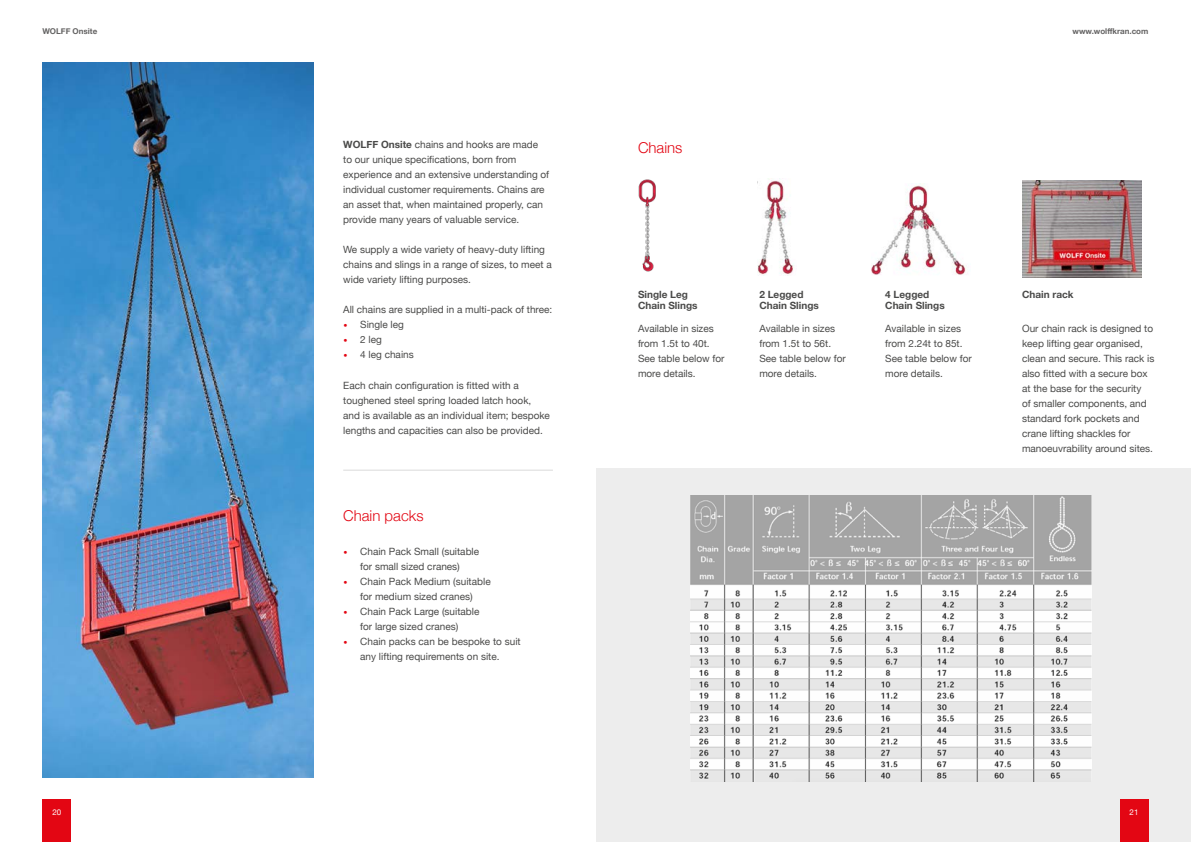
<style>
.page{position:relative;width:1191px;height:842px;background:#fff}
.page>*{position:absolute;margin:0;border:0;box-sizing:border-box;transform-origin:0 0}
.t1{font:300 15px "Helvetica Neue";color:#e30613}
.t2{font:10px/15px "Helvetica Neue";color:#4a4a49}
.t3{font:700 10px/11px "Helvetica Neue";color:#4a4a49}
.t4{font:700 8px "Helvetica Neue";color:#646363}
.t5{font:8px "Helvetica Neue";color:#fff}
.s1{font-weight:700}
.s2{font-size:13px;color:#e30613}
</style>
<div class="page">
<div style="left:596px;top:468px;width:595px;height:374px;background:#ededed"></div>
<img style="left:690px;top:495px;width:401px;height:287px">
<img style="left:871px;top:183px;width:95px;height:92px">
<img style="left:1022px;top:180px;width:119px;height:98px">
<img style="left:638px;top:179px;width:18px;height:93px">
<img style="left:757px;top:179px;width:37px;height:97px">
<img style="left:43px;top:62px;width:271px;height:715px">
<hr style="left:343px;top:470px;width:210px;height:1px;background:#dadada">
<div style="left:42px;top:799px;width:29px;height:43px;background:#e30613"></div>
<div style="left:1119px;top:799px;width:29px;height:43px;background:#e30613"></div>
<p class="t4" style="left:42px;top:25px;width:56px">WOLFF Onsite</p>
<p class="t4" style="left:1072px;top:25px;width:77px">www.wolffkran.com</p>
<p class="t2" style="left:343px;top:138px;width:207px"><span class="s1">WOLFF Onsite</span> chains and hooks are made to our unique specifications, born from experience and an extensive understanding of individual customer requirements. Chains are an asset that, when maintained properly, can provide many years of valuable service.</p>
<p class="t2" style="left:343px;top:243px;width:210px">We supply a wide variety of heavy-duty lifting chains and slings in a range of sizes, to meet a wide variety lifting purposes.</p>
<p class="t2" style="left:343px;top:303px;width:210px">All chains are supplied in a multi-pack of three:</p>
<p class="t2" style="left:343px;top:318px;width:62px"><span class="s2">•</span> Single leg</p>
<p class="t2" style="left:343px;top:333px;width:40px"><span class="s2">•</span> 2 leg</p>
<p class="t2" style="left:343px;top:348px;width:72px"><span class="s2">•</span> 4 leg chains</p>
<p class="t2" style="left:343px;top:379px;width:208px">Each chain configuration is fitted with a toughened steel spring loaded latch hook, and is available as an individual item; bespoke lengths and capacities can also be provided.</p>
<h1 class="t1" style="left:343px;top:503px;width:82px">Chain packs</h1>
<p class="t2" style="left:343px;top:545px;width:137px;text-align:center"><span class="s2">•</span> Chain Pack Small (suitable for small sized cranes)</p>
<p class="t2" style="left:343px;top:575px;width:149px;text-align:center"><span class="s2">•</span> Chain Pack Medium (suitable for medium sized cranes)</p>
<p class="t2" style="left:343px;top:605px;width:138px;text-align:center"><span class="s2">•</span> Chain Pack Large (suitable for large sized cranes)</p>
<p class="t2" style="left:343px;top:635px;width:179px;text-align:center"><span class="s2">•</span> Chain packs can be bespoke to suit any lifting requirements on site.</p>
<h1 class="t1" style="left:638px;top:135px;width:46px">Chains</h1>
<p class="t3" style="left:638px;top:289px;width:61px">Single Leg<br>Chain Slings</p>
<p class="t3" style="left:759px;top:289px;width:61px">2 Legged<br>Chain Slings</p>
<p class="t3" style="left:885px;top:289px;width:61px">4 Legged<br>Chain Slings</p>
<p class="t3" style="left:1022px;top:289px;width:53px">Chain rack</p>
<p class="t2" style="left:638px;top:321px;width:88px">Available in sizes from 1.5t to 40t.<br>See table below for more details.</p>
<p class="t2" style="left:759px;top:321px;width:88px">Available in sizes from 1.5t to 56t.<br>See table below for more details.</p>
<p class="t2" style="left:885px;top:321px;width:88px">Available in sizes from 2.24t to 85t.<br>See table below for more details.</p>
<p class="t2" style="left:1022px;top:321px;width:134px">Our chain rack is designed to keep lifting gear organised, clean and secure. This rack is also fitted with a secure box at the base for the security<br>of smaller components, and standard fork pockets and crane lifting shackles for manoeuvrability around sites.</p>
<p class="t5" style="left:52px;top:806px;width:10px">20</p>
<p class="t5" style="left:1129px;top:806px;width:10px">21</p>
</div>
